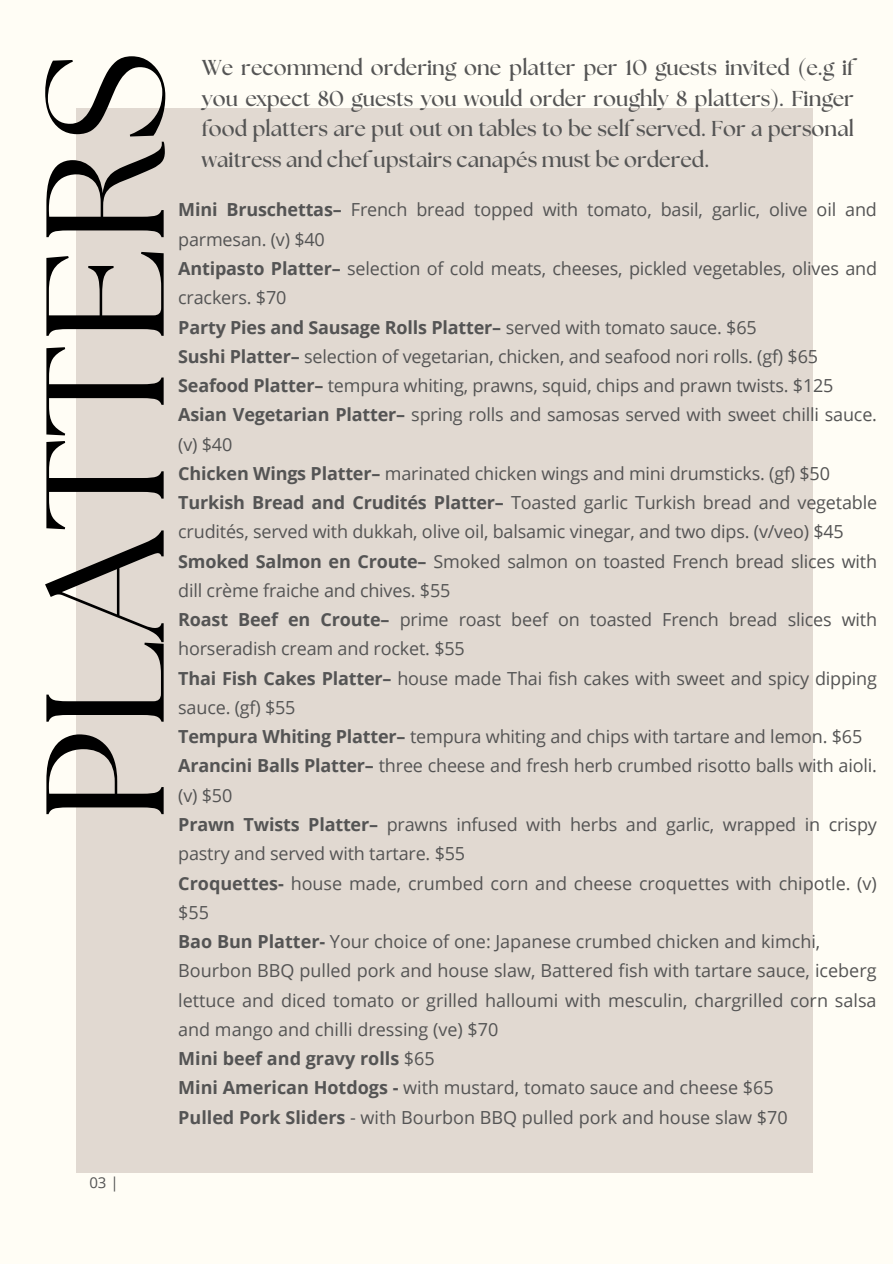
<style>
.page{position:relative;width:893px;height:1264px;background:#fff}
.page>*{position:absolute;margin:0;border:0;box-sizing:border-box;transform-origin:0 0}
.t1{font:167.4px "The Seasons";color:#000}
.t2{font:700 21.45px/30.3px "The Seasons";color:#545454;text-align:justify}
.t3{font:18px/29.2px "Open Sans";letter-spacing:-.01em;color:#545454}
.t4{font:15px "Open Sans";color:#545454}
.s1{font-weight:700}
</style>
<div class="page">
<div style="left:0;top:0;width:892px;height:1263px;background:#fffdf5"></div>
<div style="left:76px;top:108px;width:736px;height:1064px;background:#e1d9d1"></div>
<h1 class="t1" style="left:30px;top:822px;width:773px;rotate:-90deg">PLATTERS</h1>
<h3 class="t2" style="left:202px;top:54px;width:653px">We recommend ordering one platter per 10 guests invited (e.g if you expect 80 guests you would order roughly 8 platters). Finger food platters are put out on tables to be self served. For a personal waitress and chef upstairs canapés must be ordered.</h3>
<h2 class="t3" style="left:178px;top:195px;width:700px"><span class="s1">Mini Bruschettas–</span> French bread topped with tomato, basil, garlic, olive oil and parmesan. (v) $40<br><span class="s1">Antipasto Platter–</span> selection of cold meats, cheeses, pickled vegetables, olives and crackers. $70<br><span class="s1">Party Pies and Sausage Rolls Platter–</span> served with tomato sauce. $65<br><span class="s1">Sushi Platter–</span> selection of vegetarian, chicken, and seafood nori rolls. (gf) $65<br><span class="s1">Seafood Platter–</span> tempura whiting, prawns, squid, chips and prawn twists. $125<br><span class="s1">Asian Vegetarian Platter–</span> spring rolls and samosas served with sweet chilli sauce. (v) $40<br><span class="s1">Chicken Wings Platter–</span> marinated chicken wings and mini drumsticks. (gf) $50<br><span class="s1">Turkish Bread and Crudités Platter–</span> Toasted garlic Turkish bread and vegetable crudités, served with dukkah, olive oil, balsamic vinegar, and two dips. (v/veo) $45<br><span class="s1">Smoked Salmon en Croute–</span> Smoked salmon on toasted French bread slices with dill crème fraiche and chives. $55<br><span class="s1">Roast Beef en Croute–</span> prime roast beef on toasted French bread slices with horseradish cream and rocket. $55<br><span class="s1">Thai Fish Cakes Platter–</span> house made Thai fish cakes with sweet and spicy dipping sauce. (gf) $55<br><span class="s1">Tempura Whiting Platter–</span> tempura whiting and chips with tartare and lemon. $65<br><span class="s1">Arancini Balls Platter–</span> three cheese and fresh herb crumbed risotto balls with aioli. (v) $50<br><span class="s1">Prawn Twists Platter–</span> prawns infused with herbs and garlic, wrapped in crispy pastry and served with tartare. $55<br><span class="s1">Croquettes-</span> house made, crumbed corn and cheese croquettes with chipotle. (v) $55<br><span class="s1">Bao Bun Platter-</span> Your choice of one: Japanese crumbed chicken and kimchi, Bourbon BBQ pulled pork and house slaw, Battered fish with tartare sauce, iceberg lettuce and diced tomato or grilled halloumi with mesculin, chargrilled corn salsa and mango and chilli dressing (ve) $70<br><span class="s1">Mini beef and gravy rolls</span> $65<br><span class="s1">Mini American Hotdogs -</span> with mustard, tomato sauce and cheese $65<br><span class="s1">Pulled Pork Sliders</span> - with Bourbon BBQ pulled pork and house slaw $70</h2>
<p class="t4" style="left:89px;top:1172px;width:31px">03 |</p>
</div>
